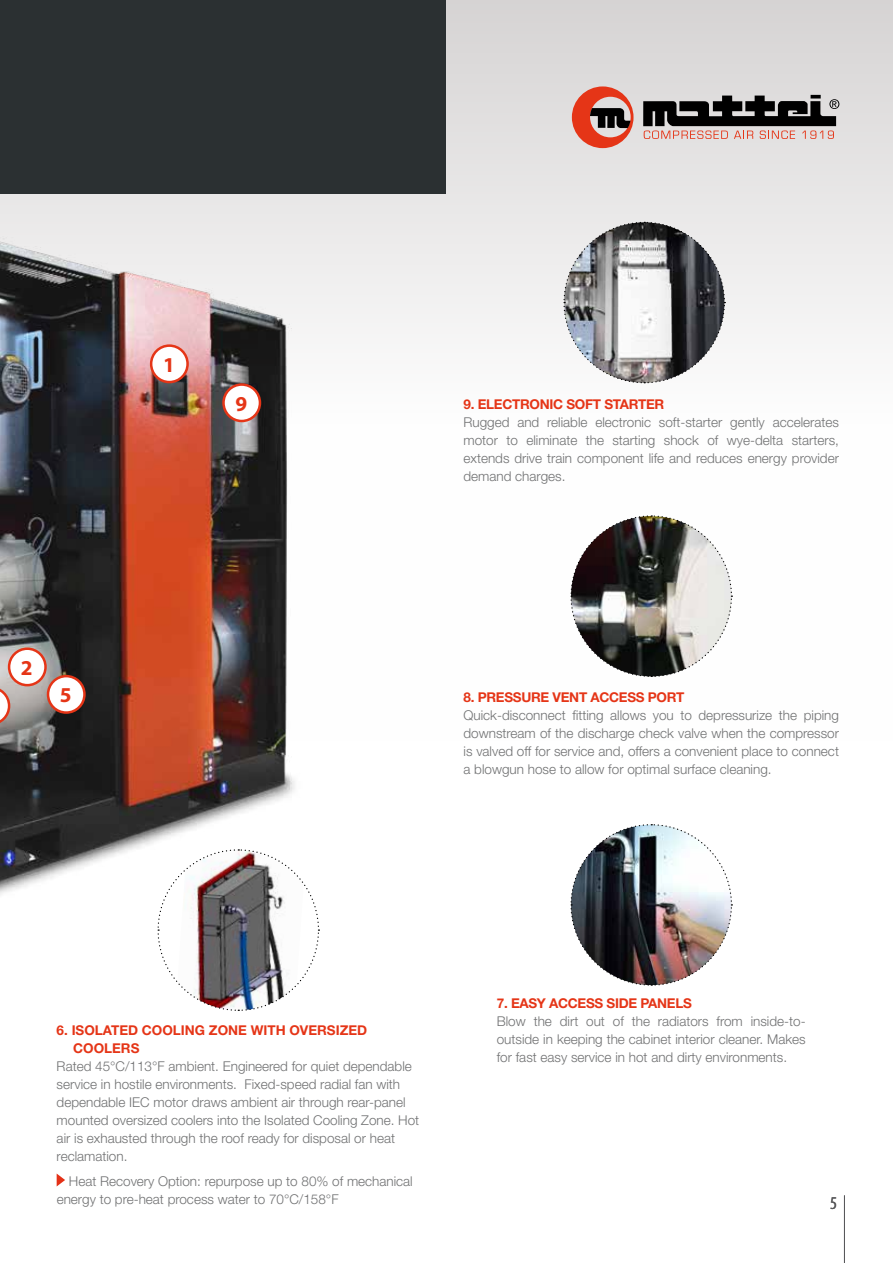
<style>
.page{position:relative;width:893px;height:1263px;background:#fff}
.page>*{position:absolute;margin:0;border:0;box-sizing:border-box;transform-origin:0 0}
.t1{font:700 21.3px "Myriad Pro";color:#e53517}
.t2{font:condensed 18px "Myriad Pro";color:#58585a}
.t3{font:300 13.5px/18px "Helvetica Neue LT Std";color:#707172;text-align:justify}
.t4{font:700 13.5px "Helvetica Neue LT Std";letter-spacing:-.02em;color:#e53517}
.t5{font:700 13.5px/18px "Helvetica Neue LT Std";color:#e53517}
</style>
<div class="page">
<div style="left:0;top:0;width:893px;height:741px;background:linear-gradient(to bottom,#dddbdb,#fff)"></div>
<img style="left:0;top:195px;width:302px;height:700px">
<div style="left:0;top:0;width:445px;height:193px;background:#2b3032"></div>
<svg style="left:572px;top:86px;width:61px;height:62px;background:#c07264"></svg>
<svg style="left:643px;top:96px;width:196px;height:43px;background:#746a69"></svg>
<img style="left:570px;top:824px;width:163px;height:162px">
<svg style="left:563px;top:221px;width:163px;height:163px"></svg>
<svg style="left:570px;top:515px;width:163px;height:163px"></svg>
<svg style="left:157px;top:849px;width:163px;height:162px"></svg>
<svg style="left:0;top:686px;width:10px;height:39px"></svg>
<div style="left:48px;top:676px;width:36px;height:36px;background:#fff;border-radius:50%"></div>
<div style="left:47px;top:675px;width:39px;height:39px;border:3px solid #e53517;border-radius:50%"></div>
<div style="left:9px;top:649px;width:37px;height:36px;background:#fff;border-radius:50%"></div>
<div style="left:8px;top:647px;width:39px;height:39px;border:3px solid #e53517;border-radius:50%"></div>
<div style="left:151px;top:346px;width:37px;height:36px;background:#fff;border-radius:50%"></div>
<div style="left:150px;top:344px;width:39px;height:39px;border:3px solid #e53517;border-radius:50%"></div>
<div style="left:224px;top:385px;width:36px;height:36px;background:#fff;border-radius:50%"></div>
<div style="left:222px;top:383px;width:39px;height:39px;border:3px solid #e53517;border-radius:50%"></div>
<hr style="left:844px;top:1195px;width:1px;height:68px;background:#58585a">
<svg style="left:57px;top:1174px;width:8px;height:12px"></svg>
<h1 class="t1" style="left:163px;top:351px;width:13px">1</h1>
<h1 class="t1" style="left:235px;top:390px;width:13px">9</h1>
<h1 class="t1" style="left:21px;top:654px;width:13px">2</h1>
<h1 class="t1" style="left:60px;top:681px;width:13px">5</h1>
<p class="t4" style="left:463px;top:395px;width:202px">9. ELECTRONIC SOFT STARTER</p>
<p class="t3" style="left:463px;top:412px;width:377px">Rugged and reliable electronic soft-starter gently accelerates motor to eliminate the starting shock of wye-delta starters, extends drive train component life and reduces energy provider demand charges.</p>
<p class="t4" style="left:463px;top:689px;width:222px">8. PRESSURE VENT ACCESS PORT</p>
<p class="t3" style="left:463px;top:706px;width:377px">Quick-disconnect fitting allows you to depressurize the piping downstream of the discharge check valve when the compressor is valved off for service and, offers a convenient place to connect a blowgun hose to allow for optimal surface cleaning.</p>
<p class="t5" style="left:73px;top:1021px;width:296px;text-indent:-16px">6. ISOLATED COOLING ZONE WITH OVERSIZED<br>COOLERS</p>
<p class="t3" style="left:57px;top:1057px;width:364px;text-align:left">Rated 45°C/113°F ambient. Engineered for quiet dependable service in hostile environments. Fixed-speed radial fan with dependable IEC motor draws ambient air through rear-panel mounted oversized coolers into the Isolated Cooling Zone. Hot air is exhausted through the roof ready for disposal or heat reclamation.</p>
<p class="t3" style="left:57px;top:1172px;width:358px;text-indent:12px">Heat Recovery Option: repurpose up to 80% of mechanical energy to pre-heat process water to 70°C/158°F</p>
<p class="t4" style="left:497px;top:995px;width:197px">7. EASY ACCESS SIDE PANELS</p>
<p class="t3" style="left:497px;top:1012px;width:310px">Blow the dirt out of the radiators from inside-to&shy;outside in keeping the cabinet interior cleaner. Makes for fast easy service in hot and dirty environments.</p>
<h2 class="t2" style="left:830px;top:1192px;width:8px">5</h2>
</div>
